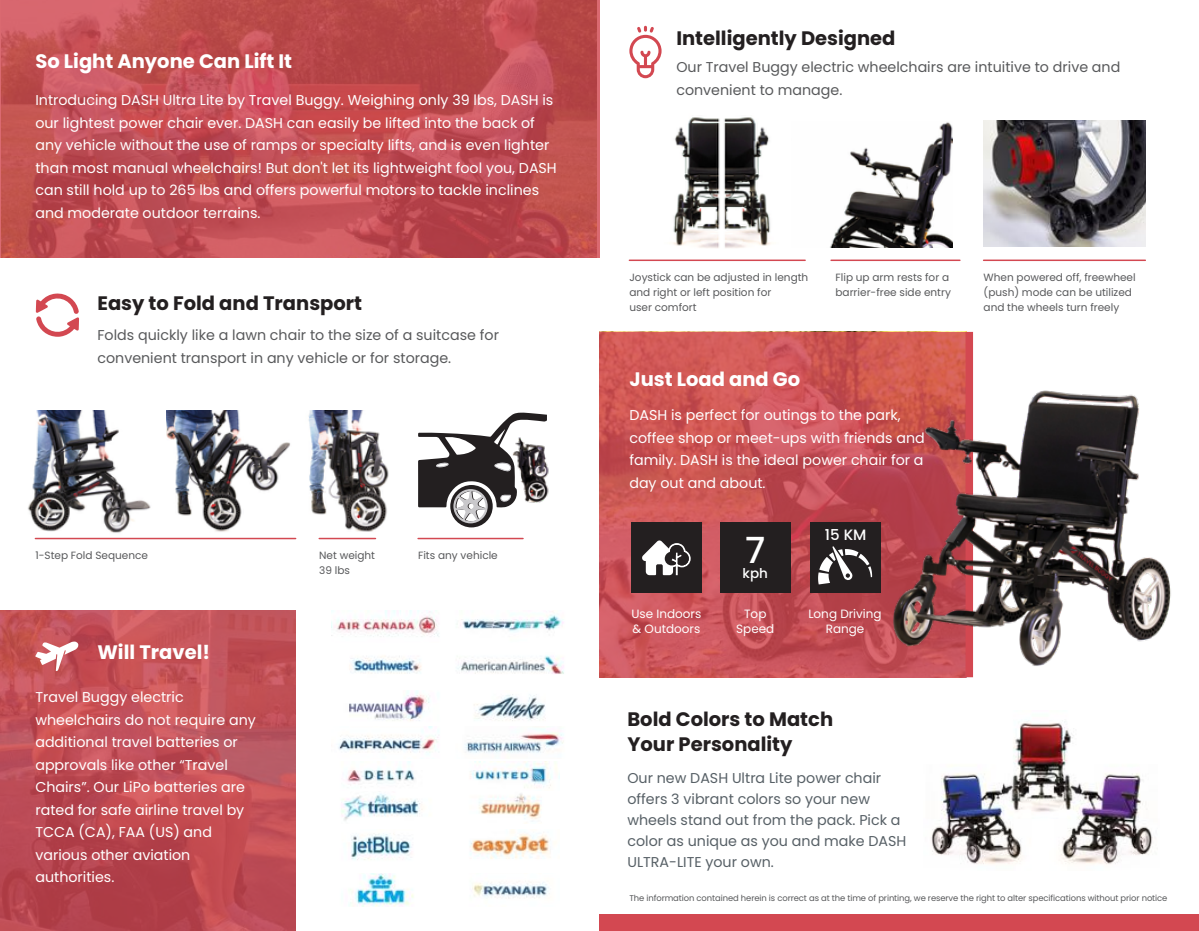
<style>
.page{position:relative;width:1199px;height:931px;background:#fff}
.page>*{position:absolute;margin:0;border:0;box-sizing:border-box;transform-origin:0 0}
.t1{font:500 36px "Poppins";color:#fff}
.t2{font:700 19.5px/25.3px "Poppins";color:#231f20}
.t3{font:700 19.5px "Poppins";color:#fff}
.t4{font:500 15px "Poppins";color:#fff}
.t5{font:14.25px/22.5px "Poppins";color:#fff}
.t6{font:14.25px/22.5px "Poppins";color:#58595b}
.t7{font:14.25px/21px "Poppins";color:#576066}
.t8{font:500 13.5px "Poppins";color:#fff}
.t9{font:12px/15px "Poppins";color:#fff;text-align:center}
.t10{font:10.5px/15px "Poppins";color:#58595b}
.t11{font:8.4px "Poppins";letter-spacing:-.01em;color:#58595b}
</style>
<div class="page">
<svg style="left:599px;top:332px;width:366px;height:345px;background:#ca5457"></svg>
<div style="left:965px;top:332px;width:8px;height:345px;background:#d34851"></div>
<svg style="left:0;top:610px;width:295px;height:321px;background:#bf4d54"></svg>
<svg style="left:0;top:0;width:599px;height:257px;background:#c04d52"></svg>
<div style="left:599px;top:915px;width:600px;height:16px;background:#d34851"></div>
<img style="left:28px;top:410px;width:126px;height:130px">
<img style="left:167px;top:411px;width:123px;height:121px">
<img style="left:292px;top:410px;width:132px;height:130px">
<hr style="left:35px;top:538px;width:261px;height:1px;background:#d34851">
<hr style="left:319px;top:538px;width:56px;height:1px;background:#d34851">
<hr style="left:831px;top:260px;width:129px;height:1px;background:#d34851">
<hr style="left:983px;top:260px;width:162px;height:1px;background:#d34851">
<hr style="left:629px;top:260px;width:176px;height:1px;background:#d34851">
<hr style="left:418px;top:538px;width:105px;height:1px;background:#d34851">
<svg style="left:35px;top:641px;width:44px;height:30px"></svg>
<img style="left:331px;top:610px;width:108px;height:27px">
<img style="left:460px;top:611px;width:104px;height:21px">
<img style="left:347px;top:762px;width:68px;height:22px">
<img style="left:470px;top:762px;width:90px;height:26px">
<img style="left:349px;top:656px;width:73px;height:18px">
<img style="left:457px;top:655px;width:107px;height:19px">
<img style="left:341px;top:793px;width:82px;height:28px">
<img style="left:479px;top:793px;width:62px;height:29px">
<img style="left:349px;top:690px;width:81px;height:31px">
<img style="left:474px;top:694px;width:71px;height:27px">
<img style="left:351px;top:833px;width:61px;height:27px">
<img style="left:470px;top:829px;width:80px;height:30px">
<img style="left:338px;top:726px;width:101px;height:29px">
<img style="left:464px;top:729px;width:100px;height:24px">
<img style="left:349px;top:874px;width:65px;height:32px">
<img style="left:472px;top:882px;width:77px;height:16px">
<svg style="left:629px;top:26px;width:32px;height:52px"></svg>
<svg style="left:36px;top:293px;width:43px;height:44px"></svg>
<svg style="left:414px;top:410px;width:135px;height:117px"></svg>
<img style="left:984px;top:121px;width:161px;height:126px">
<img style="left:866px;top:362px;width:305px;height:316px">
<img style="left:673px;top:117px;width:98px;height:131px">
<img style="left:830px;top:122px;width:122px;height:125px">
<img style="left:931px;top:720px;width:222px;height:145px">
<div style="left:631px;top:523px;width:70px;height:70px;background:#231f20"></div>
<div style="left:720px;top:523px;width:70px;height:70px;background:#231f20"></div>
<div style="left:810px;top:523px;width:70px;height:70px;background:#231f20"></div>
<svg style="left:642px;top:540px;width:48px;height:35px"></svg>
<svg style="left:818px;top:546px;width:54px;height:38px"></svg>
<h2 class="t3" style="left:35px;top:48px;width:258px">So Light Anyone Can Lift It</h2>
<p class="t5" style="left:35px;top:89px;width:523px">Introducing DASH Ultra Lite by Travel Buggy. Weighing only 39 lbs, DASH is our lightest power chair ever. DASH can easily be lifted into the back of any vehicle without the use of ramps or specialty lifts, and is even lighter than most manual wheelchairs! But don't let its lightweight fool you, DASH can still hold up to 265 lbs and offers powerful motors to tackle inclines and moderate outdoor terrains.</p>
<h2 class="t2" style="left:97px;top:290px;width:266px">Easy to Fold and Transport</h2>
<p class="t6" style="left:97px;top:324px;width:403px">Folds quickly like a lawn chair to the size of a suitcase for convenient transport in any vehicle or for storage.</p>
<p class="t10" style="left:35px;top:548px;width:114px">1-Step Fold Sequence</p>
<p class="t10" style="left:319px;top:548px;width:57px">Net weight<br>39 lbs</p>
<p class="t10" style="left:418px;top:548px;width:81px">Fits any vehicle</p>
<h2 class="t3" style="left:97px;top:638px;width:114px">Will Travel!</h2>
<p class="t5" style="left:35px;top:686px;width:222px">Travel Buggy electric wheelchairs do not require any additional travel batteries or approvals like other “Travel<br>Chairs”. Our LiPo batteries are rated for safe airline travel by<br>TCCA (CA), FAA (US) and various other aviation authorities.</p>
<h2 class="t2" style="left:676px;top:26px;width:221px">Intelligently Designed</h2>
<p class="t6" style="left:676px;top:56px;width:445px">Our Travel Buggy electric wheelchairs are intuitive to drive and convenient to manage.</p>
<p class="t10" style="left:629px;top:269px;width:180px">Joystick can be adjusted in length and right or left position for<br>user comfort</p>
<p class="t10" style="left:835px;top:269px;width:117px">Flip up arm rests for a barrier-free side entry</p>
<p class="t10" style="left:983px;top:269px;width:154px">When powered off, freewheel (push) mode can be utilized and the wheels turn freely</p>
<h2 class="t3" style="left:629px;top:365px;width:172px">Just Load and Go</h2>
<p class="t5" style="left:629px;top:404px;width:297px">DASH is perfect for outings to the park, coffee shop or meet-ups with friends and family. DASH is the ideal power chair for a day out and about.</p>
<h1 class="t1" style="left:745px;top:525px;width:22px">7</h1>
<p class="t8" style="left:742px;top:564px;width:27px">kph</p>
<p class="t4" style="left:825px;top:524px;width:43px">15 KM</p>
<p class="t9" style="left:631px;top:607px;width:71px;text-align:left">Use Indoors &amp; Outdoors</p>
<p class="t9" style="left:736px;top:607px;width:40px">Top<br>Speed</p>
<p class="t9" style="left:808px;top:607px;width:75px">Long Driving<br>Range</p>
<h2 class="t2" style="left:627px;top:706px;width:207px">Bold Colors to Match<br>Your Personality</h2>
<p class="t7" style="left:627px;top:768px;width:280px">Our new DASH Ultra Lite power chair offers 3 vibrant colors so your new wheels stand out from the pack. Pick a color as unique as you and make DASH<br>ULTRA-LITE your own.</p>
<p class="t11" style="left:629px;top:892px;width:539px">The information contained herein is correct as at the time of printing, we reserve the right to alter specifications without prior notice</p>
</div>
